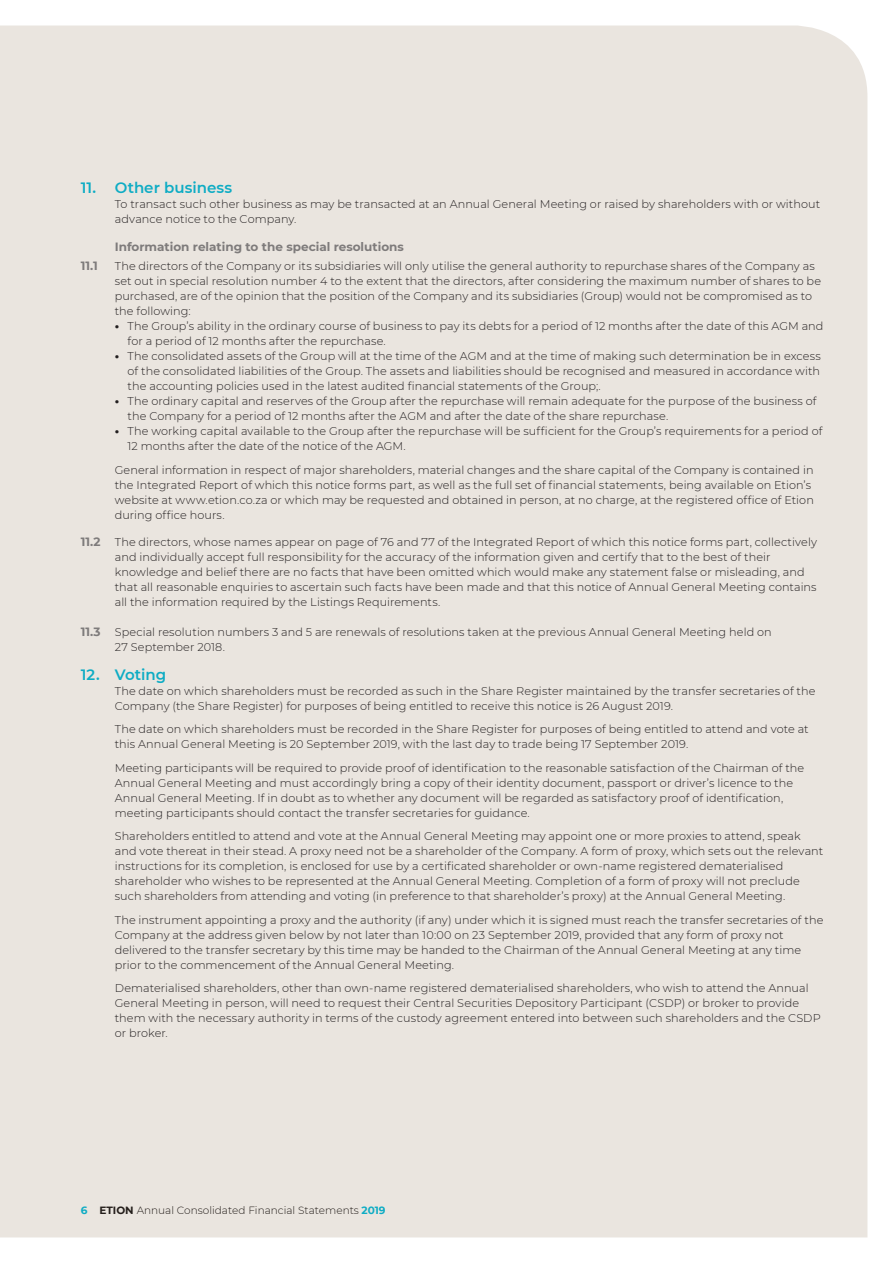
<style>
.page{position:relative;width:893px;height:1263px;background:#fff}
.page>*{position:absolute;margin:0;border:0;box-sizing:border-box;transform-origin:0 0}
.tab__heading_1__el{font:600 15px "Montserrat";color:#0eacc4}
.tab__heading_2__el{font:700 12px "Montserrat";color:#7e7b7b}
.tab__heading_1__el-2{font:700 12px "Montserrat";color:#7e7b7b}
.tab__body_copy__el{font:300 11.25px/15px "Montserrat";letter-spacing:.005em;color:#231f20}
.tab__heading_1__el-3{font:300 11.25px/15px "Montserrat";letter-spacing:.005em;color:#231f20}
.tab__bullets__el{font:300 11.25px/15px "Montserrat";letter-spacing:.005em;color:#231f20}
.t1{font:300 10.5px "Montserrat";color:#241e1b}
.s1{font-family:"Univers LT Std";font-size:9px}
.s2{font-weight:700;font-size:12px;color:#7e7b7b}
.s3{font-weight:700;color:#0eacc4}
.s4{font-weight:700}
</style>
<div class="page">
<div style="left:0;top:26px;width:867px;height:1211px;background:#eae5df"></div>
<p class="tab__heading_1__el" style="left:81px;top:177px;width:153px">11. Other business</p>
<p class="tab__body_copy__el" style="left:115px;top:196px;width:707px">To transact such other business as may be transacted at an Annual General Meeting or raised by shareholders with or without advance notice to the Company.</p>
<p class="tab__heading_2__el" style="left:115px;top:238px;width:291px">Information relating to the special resolutions</p>
<p class="tab__heading_1__el-2" style="left:81px;top:257px;width:19px">11.1</p>
<p class="tab__heading_1__el-3" style="left:115px;top:258px;width:708px">The directors of the Company or its subsidiaries will only utilise the general authority to repurchase shares of the Company as set out in special resolution number 4 to the extent that the directors, after considering the maximum number of shares to be purchased, are of the opinion that the position of the Company and its subsidiaries (Group) would not be compromised as to the following:</p>
<p class="tab__bullets__el" style="left:128px;top:318px;width:697px;text-indent:-13px"><span class="s1">•</span> The Group’s ability in the ordinary course of business to pay its debts for a period of 12 months after the date of this AGM and for a period of 12 months after the repurchase.</p>
<p class="tab__bullets__el" style="left:128px;top:348px;width:695px;text-align:justify;text-indent:-13px"><span class="s1">•</span> The consolidated assets of the Group will at the time of the AGM and at the time of making such determination be in excess of the consolidated liabilities of the Group. The assets and liabilities should be recognised and measured in accordance with the accounting policies used in the latest audited financial statements of the Group;.</p>
<p class="tab__bullets__el" style="left:128px;top:393px;width:690px;text-indent:-13px"><span class="s1">•</span> The ordinary capital and reserves of the Group after the repurchase will remain adequate for the purpose of the business of the Company for a period of 12 months after the AGM and after the date of the share repurchase.</p>
<p class="tab__bullets__el" style="left:128px;top:423px;width:696px;text-indent:-13px"><span class="s1">•</span> The working capital available to the Group after the repurchase will be sufficient for the Group’s requirements for a period of<br>12 months after the date of the notice of the AGM.</p>
<p class="tab__body_copy__el" style="left:115px;top:462px;width:701px">General information in respect of major shareholders, material changes and the share capital of the Company is contained in the Integrated Report of which this notice forms part, as well as the full set of financial statements, being available on Etion’s website at www.etion.co.za or which may be requested and obtained in person, at no charge, at the registered office of Etion during office hours.</p>
<p class="tab__heading_1__el-3" style="left:115px;top:535px;width:704px;text-indent:-34px"><span class="s2">11.2</span> The directors, whose names appear on page of 76 and 77 of the Integrated Report of which this notice forms part, collectively and individually accept full responsibility for the accuracy of the information given and certify that to the best of their knowledge and belief there are no facts that have been omitted which would make any statement false or misleading, and that all reasonable enquiries to ascertain such facts have been made and that this notice of Annual General Meeting contains all the information required by the Listings Requirements.</p>
<p class="tab__heading_1__el-3" style="left:115px;top:624px;width:658px;text-indent:-34px"><span class="s2">11.3</span> Special resolution numbers 3 and 5 are renewals of resolutions taken at the previous Annual General Meeting held on<br>27 September 2018.</p>
<p class="tab__heading_1__el" style="left:81px;top:664px;width:87px">12. Voting</p>
<p class="tab__body_copy__el" style="left:115px;top:683px;width:702px">The date on which shareholders must be recorded as such in the Share Register maintained by the transfer secretaries of the<br>Company (the Share Register) for purposes of being entitled to receive this notice is 26 August 2019.</p>
<p class="tab__body_copy__el" style="left:115px;top:722px;width:695px">The date on which shareholders must be recorded in the Share Register for purposes of being entitled to attend and vote at this Annual General Meeting is 20 September 2019, with the last day to trade being 17 September 2019.</p>
<p class="tab__body_copy__el" style="left:115px;top:760px;width:691px">Meeting participants will be required to provide proof of identification to the reasonable satisfaction of the Chairman of the Annual General Meeting and must accordingly bring a copy of their identity document, passport or driver’s licence to the Annual General Meeting. If in doubt as to whether any document will be regarded as satisfactory proof of identification, meeting participants should contact the transfer secretaries for guidance.</p>
<p class="tab__body_copy__el" style="left:115px;top:829px;width:710px">Shareholders entitled to attend and vote at the Annual General Meeting may appoint one or more proxies to attend, speak and vote thereat in their stead. A proxy need not be a shareholder of the Company. A form of proxy, which sets out the relevant instructions for its completion, is enclosed for use by a certificated shareholder or own-name registered dematerialised shareholder who wishes to be represented at the Annual General Meeting. Completion of a form of proxy will not preclude such shareholders from attending and voting (in preference to that shareholder’s proxy) at the Annual General Meeting.</p>
<p class="tab__body_copy__el" style="left:115px;top:912px;width:710px">The instrument appointing a proxy and the authority (if any) under which it is signed must reach the transfer secretaries of the Company at the address given below by not later than 10:00 on 23 September 2019, provided that any form of proxy not delivered to the transfer secretary by this time may be handed to the Chairman of the Annual General Meeting at any time prior to the commencement of the Annual General Meeting.</p>
<p class="tab__body_copy__el" style="left:115px;top:980px;width:707px">Dematerialised shareholders, other than own-name registered dematerialised shareholders, who wish to attend the Annual General Meeting in person, will need to request their Central Securities Depository Participant (CSDP) or broker to provide them with the necessary authority in terms of the custody agreement entered into between such shareholders and the CSDP or broker.</p>
<p class="t1" style="left:81px;top:1203px;width:306px"><span class="s3">6</span> <span class="s4">ETION</span> Annual Consolidated Financial Statements <span class="s3">2019</span></p>
</div>
